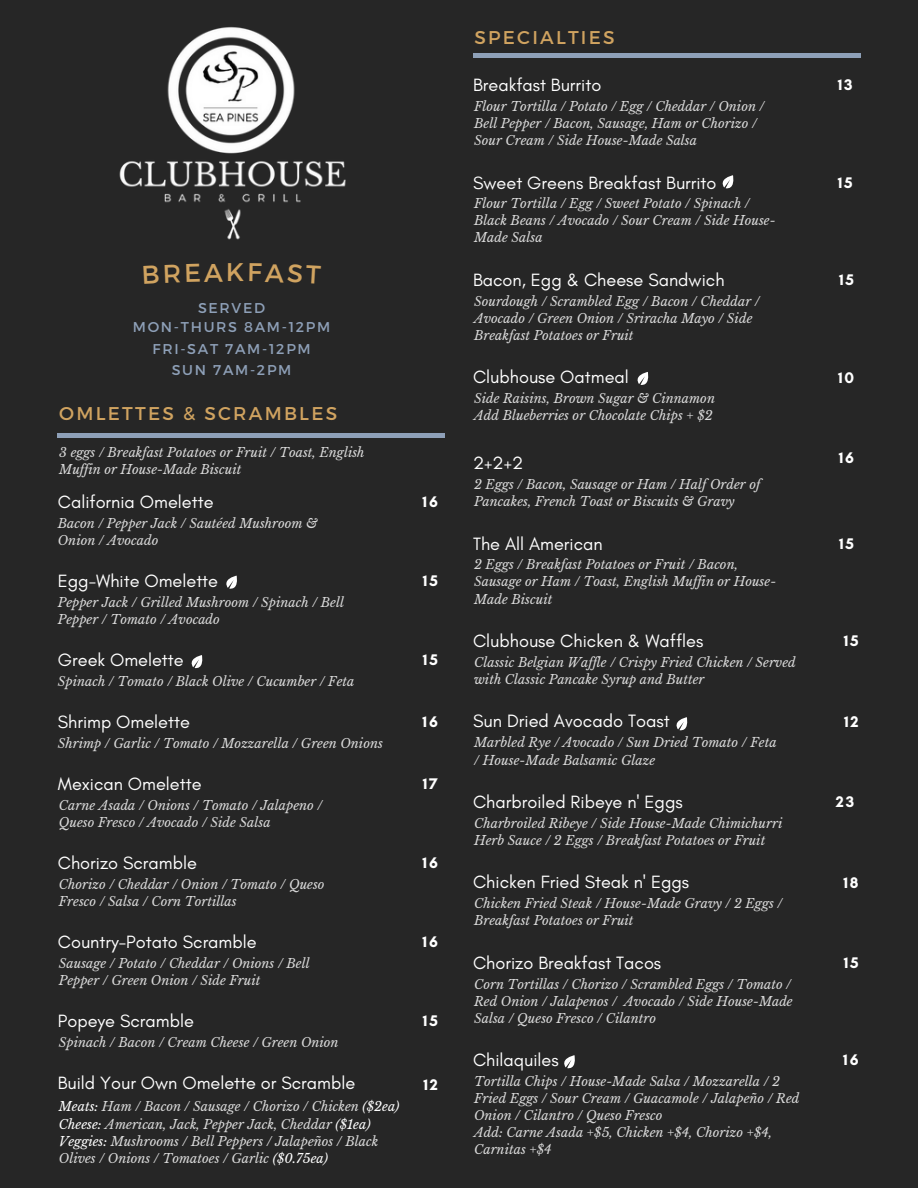
<style>
.page{position:relative;width:918px;height:1188px;background:#262626}
.page>*{position:absolute;margin:0;border:0;box-sizing:border-box;transform-origin:0 0}
.t1{font:25.65px "Montserrat";color:#d0a360}
.t2{font:18.45px "Montserrat";letter-spacing:.12em;color:#d0a360}
.t3{font:18.3px "Glacial Indifference";color:#fff}
.t4{font:18.15px "Glacial Indifference";color:#fff}
.t5{font:700 15.75px "Glacial Indifference";color:#fff}
.t6{font:700 15.6px "Glacial Indifference";letter-spacing:.11em;color:#fff}
.t7{font:14.25px/19.2px "Montserrat";letter-spacing:.12em;color:#8ea0b8;text-align:center}
.t8{font:italic 12.9px/17.1px "Libre Baskerville";color:#d9d9d9}
.t9{font:italic 12.75px/17.1px "Libre Baskerville";color:#d9d9d9}
.s1{color:#fff}
</style>
<div class="page">
<div style="left:58px;top:433px;width:387px;height:5px;background:#8ea0b8"></div>
<img style="left:119px;top:27px;width:227px;height:213px">
<div style="left:473px;top:53px;width:387px;height:5px;background:#8ea0b8"></div>
<svg style="left:637px;top:372px;width:12px;height:13px"></svg>
<svg style="left:564px;top:1055px;width:11px;height:14px"></svg>
<svg style="left:191px;top:655px;width:12px;height:13px"></svg>
<svg style="left:226px;top:576px;width:11px;height:13px"></svg>
<svg style="left:722px;top:175px;width:12px;height:14px"></svg>
<svg style="left:676px;top:717px;width:12px;height:13px"></svg>
<h2 class="t1" style="left:226px;top:256px;width:20px">K</h2>
<h4 class="t7" style="left:133px;top:298px;width:199px">SERVED<br>MON-THURS 8AM-12PM</h4>
<h3 class="t7" style="left:152px;top:338px;width:160px">FRI-SAT 7AM-12PM</h3>
<p class="t7" style="left:172px;top:360px;width:121px">SUN 7AM-2PM</p>
<h1 class="t2" style="left:59px;top:402px;width:279px">OMLETTES &amp; SCRAMBLES</h1>
<p class="t9" style="left:59px;top:444px;width:307px">3 eggs / Breakfast Potatoes or Fruit / Toast, English<br>Muf in or House-Made Biscuit</p>
<p class="t4" style="left:58px;top:491px;width:157px">California Omelette</p>
<p class="t9" style="left:58px;top:515px;width:261px">Bacon / Pepper Jack / Sautéed Mushroom &amp;<br>Onion / Avocado</p>
<p class="t4" style="left:58px;top:570px;width:162px">Egg-White Omelette</p>
<h3 class="t9" style="left:58px;top:594px;width:288px">Pepper Jack / Grilled Mushroom / Spinach / Bell<br>Pepper / Tomato / Avocado</h3>
<p class="t4" style="left:58px;top:649px;width:127px">Greek Omelette</p>
<h3 class="t9" style="left:58px;top:673px;width:298px">Spinach / Tomato / Black Olive / Cucumber / Feta</h3>
<h3 class="t4" style="left:58px;top:711px;width:134px">Shrimp Omelette</h3>
<p class="t9" style="left:58px;top:735px;width:327px">Shrimp / Garlic / Tomato / Mozzarella / Green Onions</p>
<p class="t4" style="left:58px;top:773px;width:145px">Mexican Omelette</p>
<h3 class="t9" style="left:59px;top:797px;width:265px">Carne Asada / Onions / Tomato / Jalapeno /<br>Queso Fresco / Avocado / Side Salsa</h3>
<p class="t4" style="left:58px;top:852px;width:141px">Chorizo Scramble</p>
<p class="t9" style="left:59px;top:876px;width:267px">Chorizo / Cheddar / Onion / Tomato / Queso<br>Fresco / Salsa / Corn Tortillas</p>
<p class="t4" style="left:58px;top:931px;width:200px">Country-Potato Scramble</p>
<h3 class="t9" style="left:59px;top:955px;width:252px">Sausage / Potato / Cheddar / Onions / Bell<br>Pepper / Green Onion / Side Fruit</h3>
<h3 class="t4" style="left:58px;top:1010px;width:138px">Popeye Scramble</h3>
<p class="t9" style="left:59px;top:1034px;width:281px">Spinach / Bacon / Cream Cheese / Green Onion</p>
<p class="t4" style="left:58px;top:1072px;width:299px">Build Your Own Omelette or Scramble</p>
<h3 class="t9" style="left:59px;top:1098px;width:342px"><span class="s1">Meats:</span> Ham / Bacon / Sausage / Chorizo / Chicken <span class="s1">($2ea)</span></h3>
<p class="t9" style="left:59px;top:1116px;width:313px"><span class="s1">Cheese:</span> American, Jack, Pepper Jack, Cheddar <span class="s1">($1ea)</span></p>
<p class="t9" style="left:59px;top:1133px;width:321px"><span class="s1">Veggies:</span> Mushrooms / Bell Peppers / Jalapeños / Black<br>Olives / Onions / Tomatoes / Garlic <span class="s1">($0.75ea)</span></p>
<p class="t6" style="left:423px;top:492px;width:17px">16</p>
<p class="t6" style="left:423px;top:571px;width:16px">15</p>
<p class="t6" style="left:423px;top:650px;width:16px">15</p>
<p class="t6" style="left:423px;top:712px;width:17px">16</p>
<p class="t6" style="left:423px;top:774px;width:17px">17</p>
<h3 class="t6" style="left:423px;top:853px;width:17px">16</h3>
<p class="t6" style="left:423px;top:932px;width:17px">16</p>
<p class="t6" style="left:423px;top:1011px;width:16px">15</p>
<p class="t6" style="left:423px;top:1075px;width:16px">12</p>
<h3 class="t2" style="left:475px;top:25px;width:142px">SPECIALTIES</h3>
<p class="t4" style="left:473px;top:74px;width:130px">Breakfast Burrito</p>
<p class="t6" style="left:838px;top:75px;width:16px">13</p>
<p class="t9" style="left:474px;top:98px;width:292px">Flour Tortilla / Potato / Egg / Cheddar / Onion /<br>Bell Pepper / Bacon, Sausage, Ham or Chorizo /<br>Sour Cream / Side House-Made Salsa</p>
<h3 class="t4" style="left:473px;top:171px;width:245px">Sweet Greens Breakfast Burrito</h3>
<p class="t6" style="left:838px;top:173px;width:16px">15</p>
<p class="t9" style="left:474px;top:195px;width:303px">Flour Tortilla / Egg / Sweet Potato / Spinach /<br>Black Beans / Avocado / Sour Cream / Side House-<br>Made Salsa</p>
<p class="t4" style="left:473px;top:269px;width:253px">Bacon, Egg &amp; Cheese Sandwich</p>
<p class="t9" style="left:474px;top:293px;width:287px">Sourdough / Scrambled Egg / Bacon / Cheddar /<br>Avocado / Green Onion / Sriracha Mayo / Side<br>Breakfast Potatoes or Fruit</p>
<h3 class="t4" style="left:473px;top:366px;width:157px">Clubhouse Oatmeal</h3>
<p class="t9" style="left:474px;top:390px;width:242px">Side Raisins, Brown Sugar &amp; Cinnamon</p>
<p class="t9" style="left:474px;top:407px;width:240px">Add Blueberries or Chocolate Chips + $2</p>
<p class="t4" style="left:473px;top:452px;width:52px">2+2+2</p>
<p class="t9" style="left:474px;top:476px;width:288px">2 Eggs / Bacon, Sausage or Ham / Half Order of<br>Pancakes, French Toast or Biscuits &amp; Gravy</p>
<p class="t4" style="left:473px;top:532px;width:131px">The All American</p>
<p class="t9" style="left:474px;top:556px;width:304px">2 Eggs / Breakfast Potatoes or Fruit / Bacon,<br>Sausage or Ham / Toast, English Muf in or House-<br>Made Biscuit</p>
<p class="t4" style="left:473px;top:630px;width:232px">Clubhouse Chicken &amp; Waffles</p>
<h3 class="t9" style="left:474px;top:654px;width:323px">Classic Belgian Waf le / Crispy Fried Chicken / Served with Classic Pancake Syrup and Butter</h3>
<h3 class="t6" style="left:839px;top:270px;width:16px">15</h3>
<h3 class="t6" style="left:838px;top:368px;width:18px">10</h3>
<p class="t6" style="left:839px;top:448px;width:17px">16</p>
<h3 class="t6" style="left:839px;top:534px;width:16px">15</h3>
<p class="t6" style="left:844px;top:631px;width:16px">15</p>
<p class="t3" style="left:473px;top:710px;width:198px">Sun Dried Avocado Toast</p>
<p class="t5" style="left:844px;top:712px;width:16px">12</p>
<p class="t8" style="left:474px;top:734px;width:304px">Marbled Rye / Avocado / Sun Dried Tomato / Feta / House-Made Balsamic Glaze</p>
<p class="t4" style="left:473px;top:791px;width:211px">Charbroiled Ribeye n' Eggs</p>
<h5 class="t9" style="left:474px;top:815px;width:310px">Charbroiled Ribeye / Side House-Made Chimichurri<br>Herb Sauce / 2 Eggs / Breakfast Potatoes or Fruit</h5>
<p class="t4" style="left:473px;top:871px;width:218px">Chicken Fried Steak n' Eggs</p>
<h3 class="t9" style="left:474px;top:895px;width:310px">Chicken Fried Steak / House-Made Gravy / 2 Eggs /<br>Breakfast Potatoes or Fruit</h3>
<p class="t4" style="left:473px;top:952px;width:190px">Chorizo Breakfast Tacos</p>
<h5 class="t9" style="left:474px;top:976px;width:320px;text-align:justify">Corn Tortillas / Chorizo / Scrambled Eggs / Tomato / Red Onion / Jalapenos / Avocado / Side House-Made Salsa / Queso Fresco / Cilantro</h5>
<h3 class="t6" style="left:836px;top:792px;width:20px">23</h3>
<p class="t6" style="left:844px;top:873px;width:17px">18</p>
<h3 class="t6" style="left:844px;top:953px;width:16px">15</h3>
<p class="t4" style="left:473px;top:1049px;width:87px">Chilaquiles</p>
<p class="t6" style="left:843px;top:1051px;width:17px">16</p>
<h3 class="t9" style="left:474px;top:1073px;width:327px">Tortilla Chips / House-Made Salsa / Mozzarella / 2<br>Fried Eggs / Sour Cream / Guacamole / Jalapeño / Red<br>Onion / Cilantro / Queso Fresco</h3>
<p class="t9" style="left:474px;top:1124px;width:300px">Add: Carne Asada +$5, Chicken +$4, Chorizo +$4,<br>Carnitas +$4</p>
</div>
